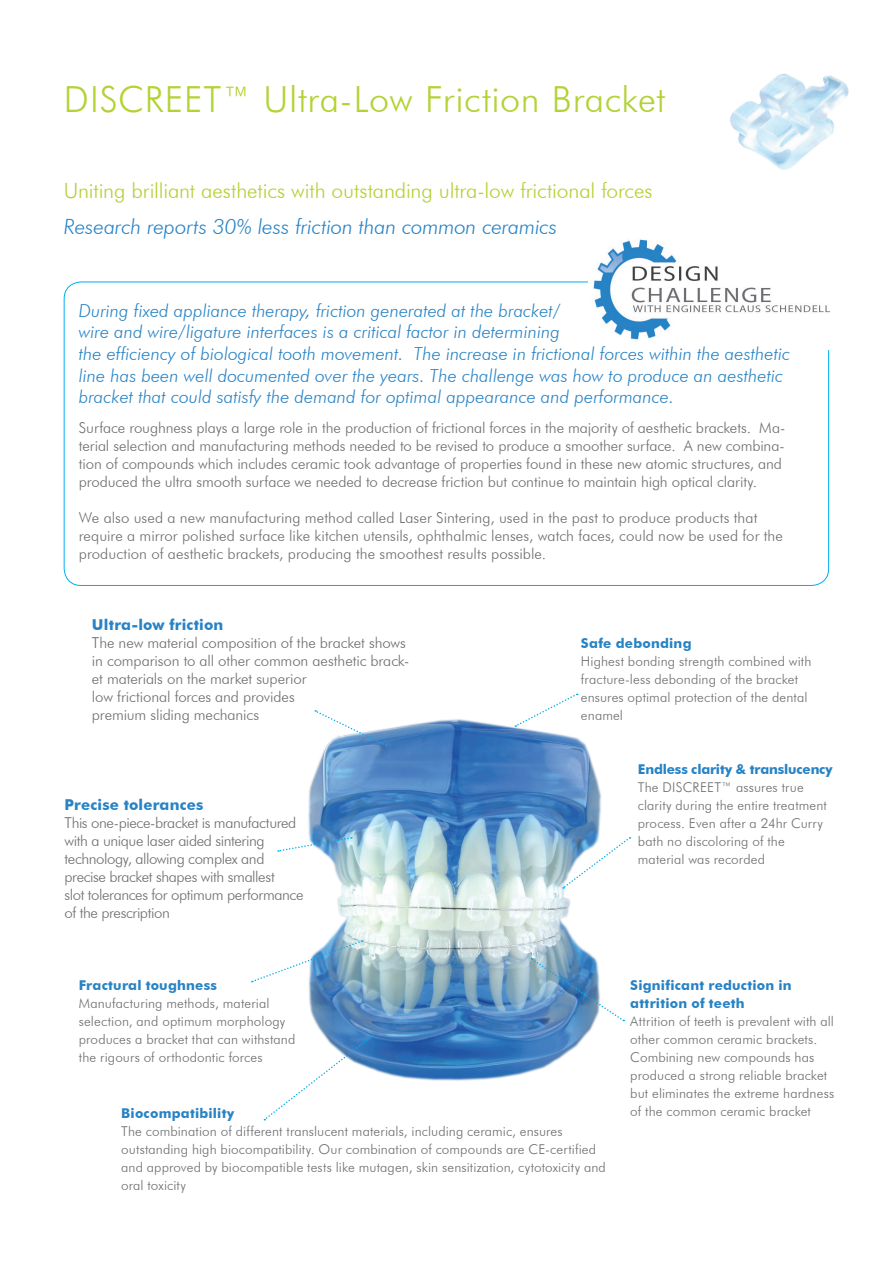
<style>
.page{position:relative;width:893px;height:1263px;background:#fff}
.page>*{position:absolute;margin:0;border:0;box-sizing:border-box;transform-origin:0 0}
.t1{font:300 36px "Futura BT";letter-spacing:.015em;color:#b3d234}
.t2{font:300 21px "Futura BT";letter-spacing:-.005em;color:#b3d234}
.t3{font:italic 300 21px "Futura BT";letter-spacing:-.01em;color:#2783c5}
.t4{font:italic 300 18px/21.6px "Futura BT";color:#2783c5}
.t5{font:300 15px/18px "Futura BT";letter-spacing:-.005em;color:#6c6d70}
.t6{font:300 15px/18px "Futura BT";letter-spacing:-.025em;color:#6c6d70}
.t7{font:700 15px "Futura BT";letter-spacing:.01em;color:#2783c5}
.t8{font:300 13.5px/18px "Futura BT";letter-spacing:.01em;color:#6c6d70}
.t9{font:700 13.5px/18px "Futura BT";letter-spacing:.015em;color:#2783c5}
.t10{font:700 13.5px "Futura BT";letter-spacing:-.015em;color:#2783c5}
</style>
<div class="page">
<img style="left:277px;top:710px;width:355px;height:371px">
<img style="left:593px;top:239px;width:237px;height:101px">
<svg style="left:515px;top:694px;width:63px;height:33px"></svg>
<svg style="left:562px;top:837px;width:68px;height:52px"></svg>
<svg style="left:531px;top:958px;width:93px;height:63px"></svg>
<svg style="left:263px;top:1035px;width:110px;height:86px"></svg>
<svg style="left:251px;top:940px;width:112px;height:43px"></svg>
<svg style="left:278px;top:837px;width:74px;height:15px"></svg>
<svg style="left:315px;top:710px;width:71px;height:36px"></svg>
<img style="left:730px;top:73px;width:119px;height:97px">
<h1 class="t1" style="left:64px;top:78px;width:21px">DISCREET</h1>
<h1 class="t1" style="left:221px;top:78px;width:446px">™ Ultra-Low Friction Bracket</h1>
<h2 class="t2" style="left:64px;top:178px;width:590px">Uniting brilliant aesthetics with outstanding ultra-low frictional forces</h2>
<h2 class="t3" style="left:64px;top:214px;width:495px">Research reports 30% less friction than common ceramics</h2>
<p class="t4" style="left:79px;top:299px;width:713px">During fixed appliance therapy, friction generated at the bracket/<br>wire and wire/ligature interfaces is a critical factor in determining<br>the efficiency of biological tooth movement. The increase in frictional forces within the aesthetic line has been well documented over the years. The challenge was how to produce an aesthetic bracket that could satisfy the demand for optimal appearance and performance.</p>
<p class="t5" style="left:79px;top:418px;width:708px">Surface roughness plays a large role in the production of frictional forces in the majority of aesthetic brackets. Ma&shy;terial selection and manufacturing methods needed to be revised to produce a smoother surface. A new combina&shy;tion of compounds which includes ceramic took advantage of properties found in these new atomic structures, and produced the ultra smooth surface we needed to decrease friction but continue to maintain high optical clarity.</p>
<p class="t5" style="left:79px;top:508px;width:706px">We also used a new manufacturing method called Laser Sintering, used in the past to produce products that require a mirror polished surface like kitchen utensils, ophthalmic lenses, watch faces, could now be used for the production of aesthetic brackets, producing the smoothest results possible.</p>
<p class="t7" style="left:92px;top:616px;width:133px">Ultra-low friction</p>
<p class="t5" style="left:92px;top:634px;width:319px">The new material composition of the bracket shows in comparison to all other common aesthetic brack&shy;et materials on the market superior<br>low frictional forces and provides<br>premium sliding mechanics</p>
<p class="t7" style="left:65px;top:796px;width:140px">Precise tolerances</p>
<p class="t6" style="left:65px;top:814px;width:240px">This one-piece-bracket is manufactured with a unique laser aided sintering technology, allowing complex and precise bracket shapes with smallest<br>slot tolerances for optimum performance of the prescription</p>
<p class="t9" style="left:581px;top:634px;width:112px">Safe debonding</p>
<p class="t8" style="left:581px;top:652px;width:232px">H ighest bonding strength combined with fracture-less debonding of the bracket ensures optimal protection of the dental enamel</p>
<p class="t10" style="left:638px;top:761px;width:196px">Endless clarity &amp; translucency</p>
<p class="t8" style="left:638px;top:778px;width:33px">The DISCREET</p>
<p class="t8" style="left:638px;top:778px;width:191px;text-indent:83px">™ assures true clarity during the entire treatment process. Even after a 24hr Curry bath no discoloring of the material was recorded</p>
<p class="t9" style="left:79px;top:976px;width:140px">Fractural toughness</p>
<p class="t8" style="left:79px;top:994px;width:218px">Manufacturing methods, material selection, and optimum morphology produces a bracket that can withstand the rigours of orthodontic forces</p>
<p class="t9" style="left:121px;top:1104px;width:115px">Biocompatibility</p>
<p class="t8" style="left:121px;top:1122px;width:486px">The combination of different translucent materials, including ceramic, ensures outstanding high biocompatibility. Our combination of compounds are CE-certified and approved by biocompatible tests like mutagen, skin sensitization, cytotoxicity and oral toxicity</p>
<p class="t9" style="left:630px;top:976px;width:163px">Significant reduction in attrition of teeth</p>
<p class="t8" style="left:630px;top:1012px;width:205px">Attrition of teeth is prevalent with all other common ceramic brackets.<br>Combining new compounds has produced a strong reliable bracket but eliminates the extreme hardness of the common ceramic bracket</p>
</div>
